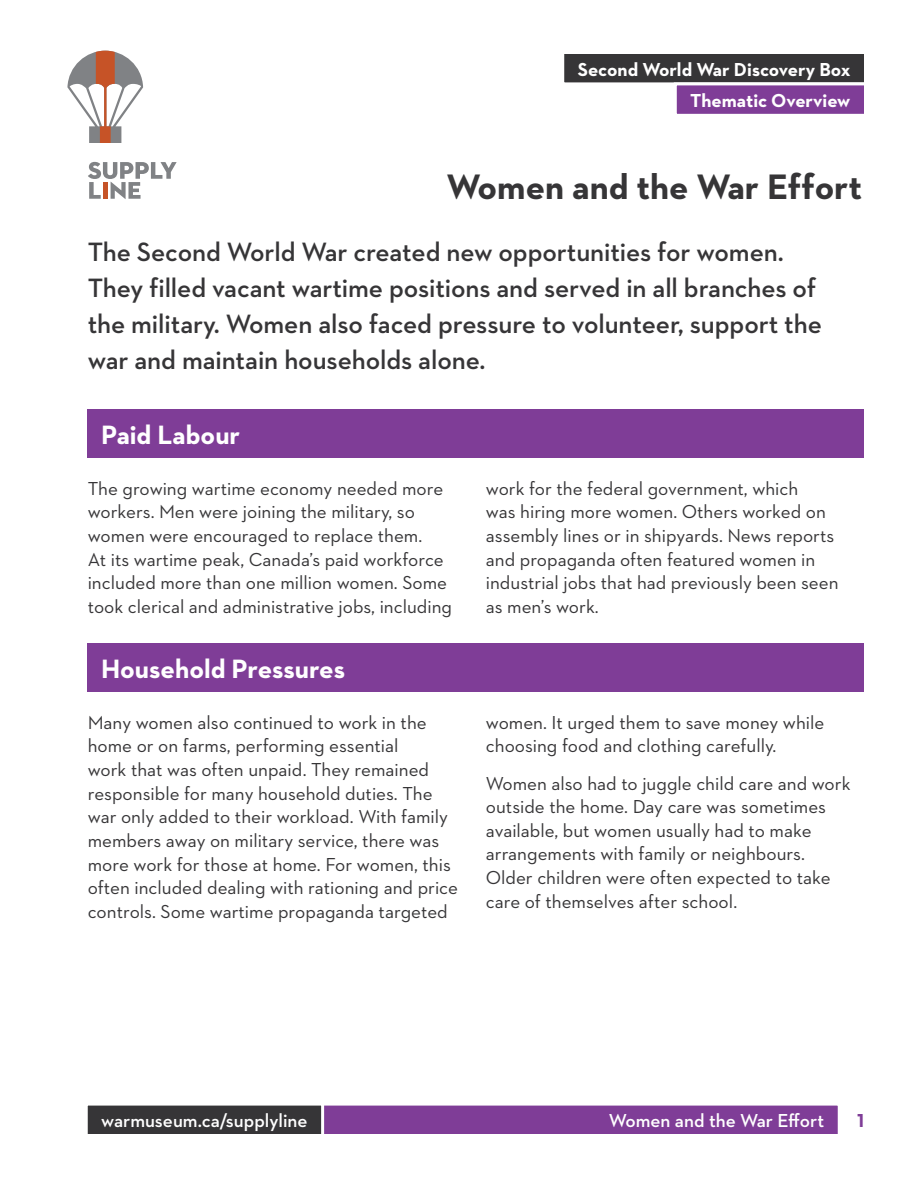
<style>
.page{position:relative;width:918px;height:1188px;background:#fff}
.page>*{position:absolute;margin:0;border:0;box-sizing:border-box;transform-origin:0 0}
.t1{font:700 36px "Neutraface 2 Text";color:#363537}
.P_-_Intro_Paragraph{font:600 27px/36px "Neutraface 2 Text";letter-spacing:-.005em;color:#363537}
.t2{font:700 27px "Neutraface 2 Text";color:#fff}
.P_-_Body_Text{font:19.2px/23.5px "Neutraface 2 Text";color:#363537}
.t3{font:600 19.2px "Neutraface 2 Text";color:#fff}
.H_-_Header_Title{font:700 19.2px "Neutraface 2 Text";color:#fff}
.t4{font:700 19.2px "Neutraface 2 Text";color:#7f3d97}
</style>
<div class="page">
<div style="left:86px;top:1104px;width:753px;height:32px;background:#7f3d97"></div>
<div style="left:85px;top:1103px;width:756px;height:34px;border:3px solid #fff"></div>
<div style="left:86px;top:1104px;width:237px;height:32px;background:#363537"></div>
<div style="left:85px;top:1103px;width:239px;height:34px;border:3px solid #fff"></div>
<svg style="left:88px;top:162px;width:89px;height:37px"></svg>
<svg style="left:67px;top:51px;width:76px;height:92px"></svg>
<div style="left:563px;top:52px;width:303px;height:32px;background:#363537"></div>
<div style="left:561px;top:51px;width:306px;height:34px;border:3px solid #fff"></div>
<div style="left:675px;top:84px;width:191px;height:31px;background:#7f3d97"></div>
<div style="left:674px;top:82px;width:193px;height:35px;border:3px solid #fff"></div>
<div style="left:88px;top:409px;width:776px;height:48px;background:#7f3d97"></div>
<div style="left:88px;top:643px;width:776px;height:48px;background:#7f3d97"></div>
<p class="H_-_Header_Title" style="left:578px;top:57px;width:274px">Second World War Discovery Box</p>
<p class="H_-_Header_Title" style="left:690px;top:88px;width:162px">Thematic Overview</p>
<h1 class="t1" style="left:447px;top:164px;width:417px">Women and the War Effort</h1>
<p class="P_-_Intro_Paragraph" style="left:88px;top:233px;width:736px">The Second World War created new opportunities for women.<br>They filled vacant wartime positions and served in all branches of the military. Women also faced pressure to volunteer, support the war and maintain households alone.</p>
<h2 class="t2" style="left:101px;top:417px;width:140px">Paid Labour</h2>
<p class="P_-_Body_Text" style="left:88px;top:476px;width:366px">The growing wartime economy needed more workers. Men were joining the military, so women were encouraged to replace them.<br>At its wartime peak, Canada’s paid workforce included more than one million women. Some took clerical and administrative jobs, including</p>
<p class="P_-_Body_Text" style="left:486px;top:476px;width:354px">work for the federal government, which<br>was hiring more women. Others worked on assembly lines or in shipyards. News reports and propaganda often featured women in industrial jobs that had previously been seen as men’s work.</p>
<h2 class="t2" style="left:101px;top:651px;width:245px">Household Pressures</h2>
<p class="P_-_Body_Text" style="left:88px;top:710px;width:372px">Many women also continued to work in the home or on farms, performing essential<br>work that was often unpaid. They remained responsible for many household duties. The war only added to their workload. With family members away on military service, there was more work for those at home. For women, this often included dealing with rationing and price controls. Some wartime propaganda targeted</p>
<p class="P_-_Body_Text" style="left:486px;top:710px;width:340px">women. It urged them to save money while choosing food and clothing carefully.</p>
<p class="P_-_Body_Text" style="left:486px;top:771px;width:366px">Women also had to juggle child care and work outside the home. Day care was sometimes available, but women usually had to make arrangements with family or neighbours.<br>Older children were often expected to take care of themselves after school.</p>
<p class="t3" style="left:101px;top:1109px;width:208px">warmuseum.ca/supplyline</p>
<p class="t3" style="left:609px;top:1109px;width:217px">Women and the War Effort</p>
<p class="t4" style="left:857px;top:1108px;width:8px">1</p>
</div>
